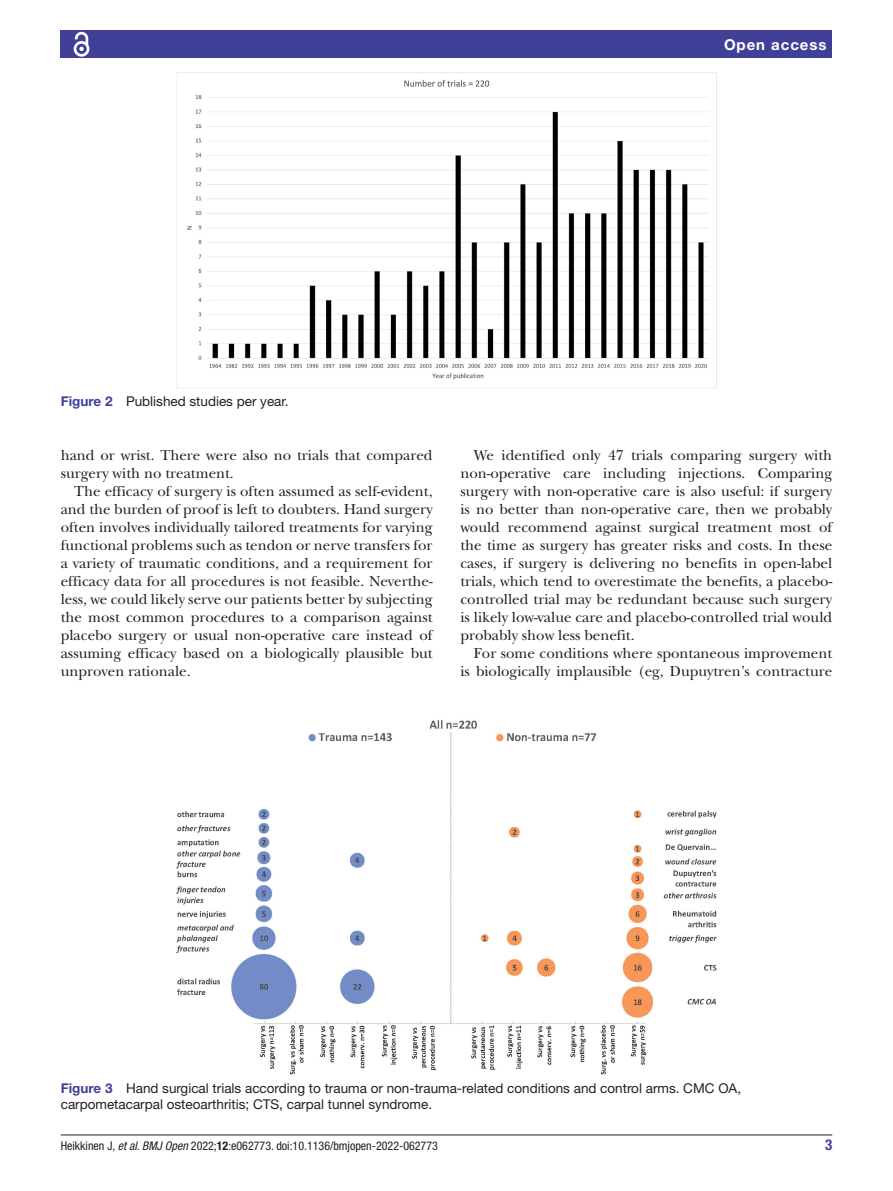
<style>
.page{position:relative;width:893px;height:1191px;background:#fff}
.page>*{position:absolute;margin:0;border:0;box-sizing:border-box;transform-origin:0 0}
.t1{font:15px/18px "New Baskerville";color:#231f20;text-align:justify}
.t2{font:700 15px "Helvetica Neue LT Std";letter-spacing:.065em;color:#fff}
.t3{font:700 condensed 15px "Helvetica Neue LT Std";color:#414099}
.t4{font:13.5px/16.2px "Helvetica Neue LT Std";color:#231f20}
.t5{font:condensed 12px "Helvetica Neue LT Std";color:#231f20}
.s1{font-weight:700;color:#414099}
.s2{font-style:italic}
.s3{font-weight:700}
</style>
<div class="page">
<hr style="left:61px;top:1134px;width:771px;height:1px;background:#231f20">
<div style="left:61px;top:31px;width:771px;height:27px;background:#414099"></div>
<svg style="left:73px;top:31px;width:17px;height:26px"></svg>
<img style="left:176px;top:73px;width:540px;height:316px">
<img style="left:176px;top:720px;width:540px;height:355px">
<p class="t2" style="left:724px;top:35px;width:104px">Open access</p>
<p class="t4" style="left:61px;top:393px;width:229px"><span class="s1">Figure 2</span> Published studies per year.</p>
<p class="t1" style="left:61px;top:446px;width:373px">hand or wrist. There were also no trials that compared surgery with no treatment.</p>
<p class="t1" style="left:61px;top:482px;width:373px;text-indent:14px">The efficacy of surgery is often assumed as self-evident, and the burden of proof is left to doubters. Hand surgery often involves individually tailored treatments for varying functional problems such as tendon or nerve transfers for a variety of traumatic conditions, and a requirement for efficacy data for all procedures is not feasible. Neverthe&shy;less, we could likely serve our patients better by subjecting the most common procedures to a comparison against placebo surgery or usual non-operative care instead of assuming efficacy based on a biologically plausible but unproven rationale.</p>
<p class="t1" style="left:460px;top:446px;width:373px;text-indent:13px">We identified only 47 trials comparing surgery with non-operative care including injections. Comparing surgery with non-operative care is also useful: if surgery is no better than non-operative care, then we probably would recommend against surgical treatment most of the time as surgery has greater risks and costs. In these cases, if surgery is delivering no benefits in open-label trials, which tend to overestimate the benefits, a placebo&shy;controlled trial may be redundant because such surgery is likely low-value care and placebo-controlled trial would probably show less benefit.</p>
<p class="t1" style="left:460px;top:644px;width:373px;text-align:right">For some conditions where spontaneous improvement<br>is biologically implausible (eg, Dupuytren’s contracture</p>
<p class="t4" style="left:61px;top:1080px;width:682px"><span class="s1">Figure 3</span> Hand surgical trials according to trauma or non-trauma-related conditions and control arms. CMC OA, carpometacarpal osteoarthritis; CTS, carpal tunnel syndrome.</p>
<p class="t5" style="left:61px;top:1138px;width:379px">Heikkinen J, <span class="s2">et al</span>. <span class="s2">BMJ Open</span> 2022;<span class="s3">12</span>:e062773. doi:10.1136/bmjopen-2022-062773</p>
<p class="t3" style="left:825px;top:1135px;width:9px">3</p>
</div>
